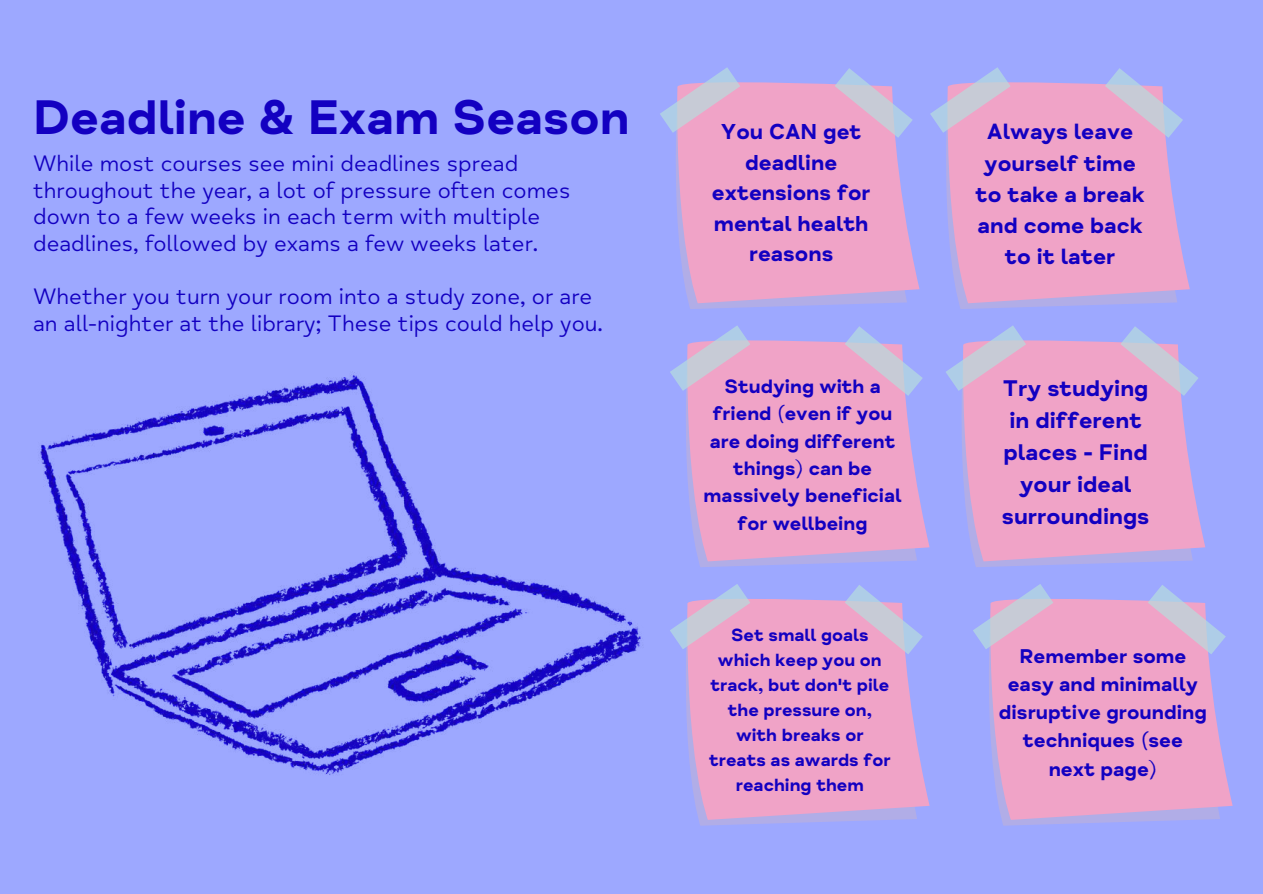
<style>
.page{position:relative;width:1263px;height:894px;background:#fff}
.page>*{position:absolute;margin:0;border:0;box-sizing:border-box;transform-origin:0 0}
.t1{font:49.65px "Mind Meridian Display";color:#1300c1}
.t2{font:23.1px/32px "Mind Meridian Display";color:#1300c1;text-align:center}
.t3{font:22.95px/26.5px "Mind Meridian";color:#1300c1}
.t4{font:22.65px/31.2px "Mind Meridian Display";color:#1300c1;text-align:center}
.t5{font:22.2px/30.6px "Mind Meridian Display";color:#1300c1;text-align:center}
.t6{font:20.4px/28.2px "Mind Meridian Display";color:#1300c1;text-align:center}
.t7{font:19.8px/27.3px "Mind Meridian Display";color:#1300c1;text-align:center}
.t8{font:18px/24.9px "Mind Meridian Display";color:#1300c1;text-align:center}
</style>
<div class="page">
<div style="left:0;top:0;width:1263px;height:893px;background:#9da8ff"></div>
<img style="left:40px;top:372px;width:601px;height:403px">
<svg style="left:689px;top:303px;width:186px;height:6px"></svg>
<svg style="left:676px;top:138px;width:243px;height:165px;fill:#f0a3c7"></svg>
<svg style="left:660px;top:67px;width:253px;height:71px"></svg>
<svg style="left:959px;top:303px;width:187px;height:6px"></svg>
<svg style="left:946px;top:138px;width:244px;height:165px;fill:#f0a3c7"></svg>
<svg style="left:930px;top:67px;width:253px;height:71px"></svg>
<svg style="left:699px;top:561px;width:190px;height:6px"></svg>
<svg style="left:686px;top:396px;width:244px;height:165px;fill:#f0a3c7"></svg>
<svg style="left:670px;top:326px;width:253px;height:70px"></svg>
<svg style="left:974px;top:561px;width:191px;height:6px"></svg>
<svg style="left:962px;top:396px;width:243px;height:165px;fill:#f0a3c7"></svg>
<svg style="left:946px;top:325px;width:252px;height:71px"></svg>
<svg style="left:699px;top:819px;width:205px;height:6px"></svg>
<svg style="left:686px;top:654px;width:244px;height:165px;fill:#f0a3c7"></svg>
<svg style="left:670px;top:584px;width:253px;height:70px"></svg>
<svg style="left:1002px;top:819px;width:205px;height:6px"></svg>
<svg style="left:989px;top:654px;width:244px;height:165px;fill:#f0a3c7"></svg>
<svg style="left:973px;top:584px;width:253px;height:70px"></svg>
<h1 class="t1" style="left:33px;top:88px;width:598px">Deadline &amp; Exam Season</h1>
<p class="t3" style="left:33px;top:150px;width:539px">While most courses see mini deadlines spread throughout the year, a lot of pressure often comes down to a few weeks in each term with multiple deadlines, followed by exams a few weeks later.</p>
<p class="t3" style="left:33px;top:283px;width:571px">Whether you turn your room into a study zone, or are an all-nighter at the library; These tips could help you.</p>
<p class="t5" style="left:712px;top:117px;width:160px">You CAN get deadline extensions for mental health reasons</p>
<p class="t4" style="left:975px;top:117px;width:171px">Always leave yourself time to take a break and come back to it later</p>
<p class="t7" style="left:703px;top:373px;width:200px">Studying with a friend (even if you are doing different things) can be massively beneficial for wellbeing</p>
<p class="t2" style="left:1002px;top:372px;width:149px">Try studying in different places - Find your ideal surroundings</p>
<p class="t8" style="left:709px;top:623px;width:183px">Set small goals which keep you on track, but don't pile the pressure on, with breaks or treats as awards for reaching them</p>
<p class="t6" style="left:999px;top:642px;width:210px">Remember some easy and minimally disruptive grounding techniques (see next page)</p>
</div>
